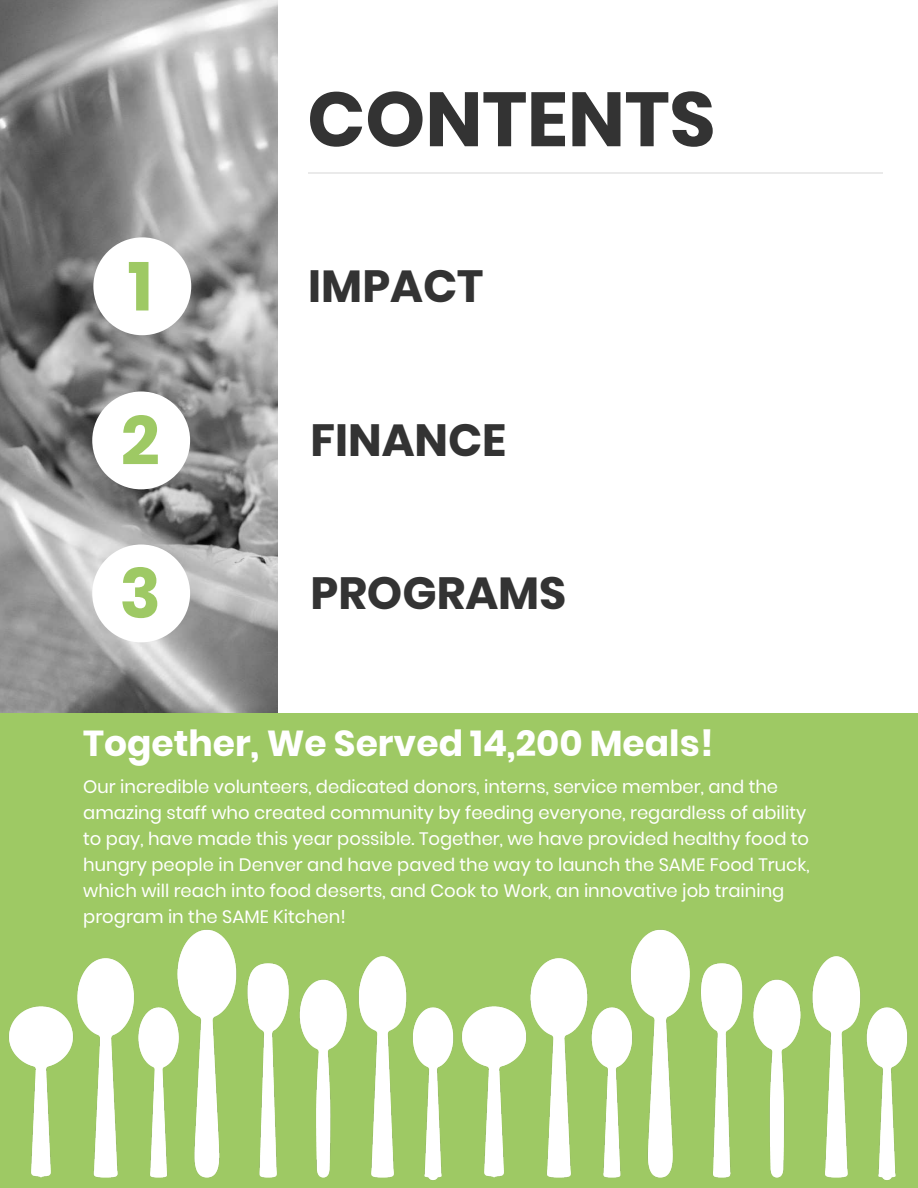
<style>
.page{position:relative;width:918px;height:1188px;background:#fff}
.page>*{position:absolute;margin:0;border:0;box-sizing:border-box;transform-origin:0 0}
.t1{font:700 76.5px "Poppins";color:#333}
.t2{font:700 68.7px "Poppins";color:#9ec964}
.t3{font:700 45px "Poppins";color:#333}
.t4{font:700 36px "Poppins";color:#fff}
.t5{font:18px/25.8px "Poppins";color:#fff}
</style>
<div class="page">
<img style="left:0;top:0;width:278px;height:713px">
<div style="left:0;top:713px;width:918px;height:475px;background:#9ec964"></div>
<div style="left:93px;top:237px;width:98px;height:98px;background:#fff;border-radius:50%"></div>
<div style="left:92px;top:391px;width:98px;height:98px;background:#fff;border-radius:50%"></div>
<div style="left:92px;top:544px;width:98px;height:98px;background:#fff;border-radius:50%"></div>
<hr style="left:308px;top:172px;width:575px;height:1px;background:#eaeaea">
<img style="left:9px;top:929px;width:437px;height:252px">
<img style="left:446px;top:929px;width:462px;height:251px">
<h2 class="t2" style="left:128px;top:247px;width:26px">1</h2>
<h2 class="t2" style="left:121px;top:401px;width:40px">2</h2>
<h2 class="t2" style="left:120px;top:554px;width:43px">3</h2>
<h1 class="t1" style="left:307px;top:75px;width:410px">CONTENTS</h1>
<h3 class="t3" style="left:308px;top:260px;width:176px">IMPACT</h3>
<h3 class="t3" style="left:310px;top:414px;width:197px">FINANCE</h3>
<h3 class="t3" style="left:310px;top:567px;width:257px">PROGRAMS</h3>
<h3 class="t4" style="left:83px;top:723px;width:632px">Together, We Served 14,200 Meals!</h3>
<p class="t5" style="left:83px;top:774px;width:728px">Our incredible volunteers, dedicated donors, interns, service member, and the amazing staff who created community by feeding everyone, regardless of ability to pay, have made this year possible. Together, we have provided healthy food to hungry people in Denver and have paved the way to launch the SAME Food Truck, which will reach into food deserts, and Cook to Work, an innovative job training program in the SAME Kitchen!</p>
</div>
